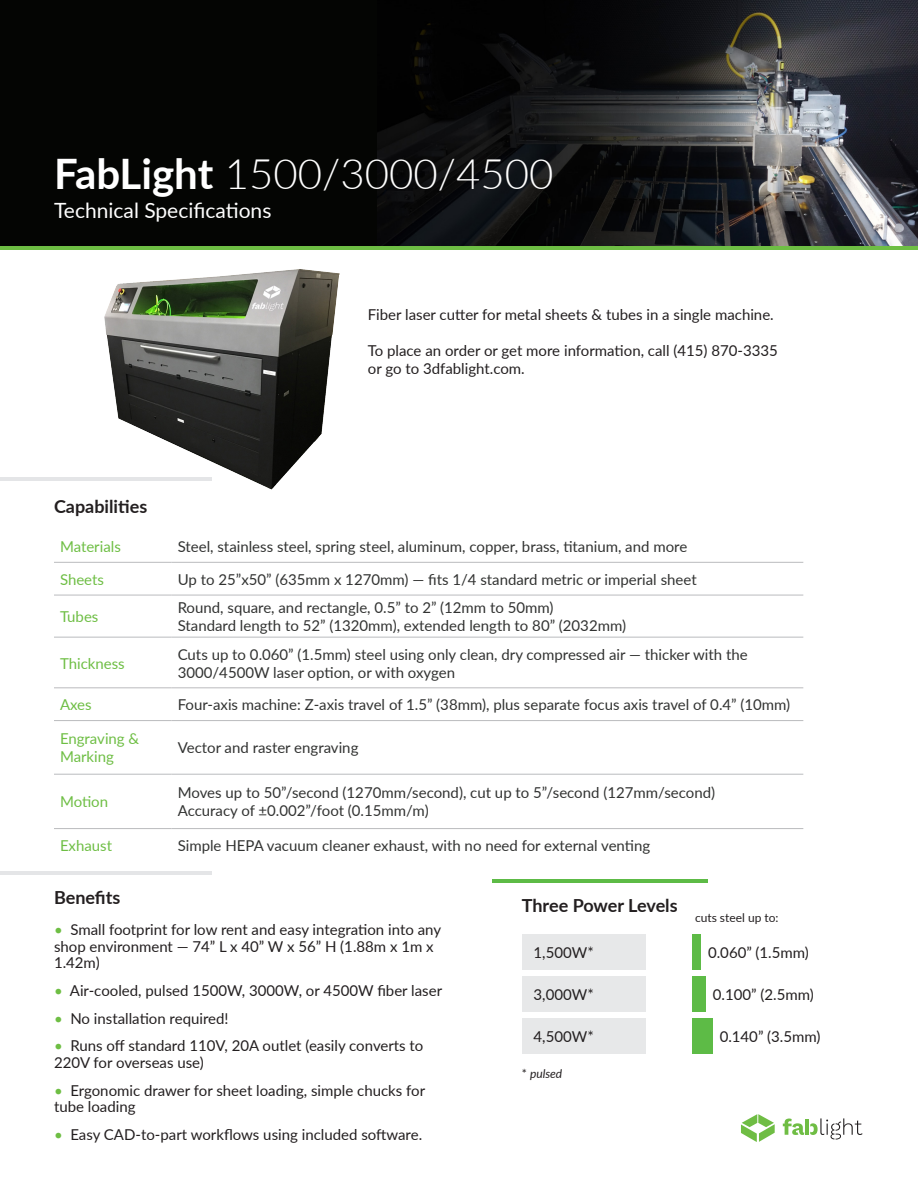
<style>
.page{position:relative;width:918px;height:1188px;background:#fff}
.page>*{position:absolute;margin:0;border:0;box-sizing:border-box;transform-origin:0 0}
.t1{font:300 42px "Lato";color:#fff}
.t2{font:21px "Lato";color:#fff}
.t3{font:700 18px "Lato";color:#231f20}
.t4{font:15px/18px "Lato";color:#323332}
.Paragraph_Style_1{font:15px/16.8px "Lato";color:#231f20}
.t5{font:15px/18px "Lato";color:#6ebe44}
.t6{font:12px "Lato";color:#231f20}
.t7{font:italic 12px "Lato";color:#231f20}
.s1{font-weight:700}
.s2{color:#6ebe44}
.s3{font-style:normal}
</style>
<div class="page">
<hr style="left:493px;top:879px;width:215px;height:4px;background:#5dbb46">
<hr style="left:0;top:871px;width:212px;height:4px;background:#e4e5e7">
<hr style="left:0;top:477px;width:212px;height:4px;background:#e4e5e7">
<div style="left:522px;top:935px;width:123px;height:35px;background:#e7e8e9"></div>
<div style="left:692px;top:935px;width:9px;height:35px;background:#5dbb46"></div>
<div style="left:692px;top:976px;width:13px;height:36px;background:#5dbb46"></div>
<div style="left:692px;top:1018px;width:20px;height:35px;background:#5dbb46"></div>
<div style="left:522px;top:976px;width:123px;height:36px;background:#e7e8e9"></div>
<div style="left:522px;top:1018px;width:123px;height:35px;background:#e7e8e9"></div>
<div style="left:0;top:0;width:918px;height:248px;background:#040503"></div>
<img style="left:377px;top:0;width:541px;height:246px">
<hr style="left:54px;top:562px;width:118px;height:1px;background:#babbbe">
<hr style="left:172px;top:562px;width:631px;height:1px;background:#babbbe">
<hr style="left:54px;top:595px;width:118px;height:1px;background:#babbbe">
<hr style="left:172px;top:595px;width:631px;height:1px;background:#babbbe">
<hr style="left:54px;top:637px;width:118px;height:1px;background:#babbbe">
<hr style="left:172px;top:637px;width:631px;height:1px;background:#babbbe">
<hr style="left:54px;top:688px;width:118px;height:1px;background:#babbbe">
<hr style="left:172px;top:688px;width:631px;height:1px;background:#babbbe">
<hr style="left:54px;top:720px;width:118px;height:1px;background:#babbbe">
<hr style="left:172px;top:720px;width:631px;height:1px;background:#babbbe">
<hr style="left:54px;top:774px;width:118px;height:1px;background:#babbbe">
<hr style="left:172px;top:774px;width:631px;height:1px;background:#babbbe">
<hr style="left:54px;top:828px;width:118px;height:1px;background:#babbbe">
<hr style="left:172px;top:828px;width:631px;height:1px;background:#babbbe">
<hr style="left:0;top:246px;width:918px;height:4px;background:#6ebe44">
<svg style="left:741px;top:1114px;width:34px;height:28px"></svg>
<hr style="left:806px;top:1119px;width:3px;height:16px;background:#6fbd44">
<svg style="left:810px;top:1118px;width:52px;height:22px"></svg>
<svg style="left:783px;top:1119px;width:21px;height:16px"></svg>
<img style="left:104px;top:269px;width:236px;height:221px">
<p class="t1" style="left:54px;top:144px;width:501px"><span class="s1">FabLight</span> 1500/3000/4500</p>
<p class="t2" style="left:54px;top:195px;width:219px">Technical Specifications</p>
<p class="t3" style="left:54px;top:493px;width:95px">Capabilities</p>
<p class="Paragraph_Style_1" style="left:368px;top:305px;width:407px">Fiber laser cutter for metal sheets &amp; tubes in a single machine.</p>
<p class="Paragraph_Style_1" style="left:368px;top:341px;width:412px">To place an order or get more information, call (415) 870-3335</p>
<p class="Paragraph_Style_1" style="left:368px;top:359px;width:158px">or go to 3dfablight.com.</p>
<p class="t5" style="left:60px;top:537px;width:62px">Materials</p>
<p class="t4" style="left:178px;top:537px;width:511px">Steel, stainless steel, spring steel, aluminum, copper, brass, titanium, and more</p>
<p class="t5" style="left:60px;top:570px;width:46px">Sheets</p>
<p class="t4" style="left:178px;top:570px;width:521px">Up to 25”x50” (635mm x 1270mm) — fits 1/4 standard metric or imperial sheet</p>
<p class="t5" style="left:60px;top:607px;width:40px">Tubes</p>
<p class="t4" style="left:178px;top:598px;width:377px">Round, square, and rectangle, 0.5” to 2” (12mm to 50mm)</p>
<p class="t4" style="left:178px;top:616px;width:450px">Standard length to 52” (1320mm), extended length to 80” (2032mm)</p>
<p class="t5" style="left:60px;top:653px;width:66px">Thickness</p>
<p class="t4" style="left:178px;top:644px;width:572px">Cuts up to 0.060” (1.5mm) steel using only clean, dry compressed air — thicker with the<br>3000/4500W laser option, or with oxygen</p>
<p class="t5" style="left:60px;top:695px;width:33px">Axes</p>
<p class="t4" style="left:178px;top:695px;width:614px">Four-axis machine: Z-axis travel of 1.5” (38mm), plus separate focus axis travel of 0.4” (10mm)</p>
<p class="t5" style="left:60px;top:729px;width:81px">Engraving &amp;<br>Marking</p>
<p class="t4" style="left:178px;top:738px;width:182px">Vector and raster engraving</p>
<p class="t5" style="left:60px;top:792px;width:50px">Motion</p>
<p class="t4" style="left:178px;top:783px;width:539px">Moves up to 50”/second (1270mm/second), cut up to 5”/second (127mm/second)</p>
<p class="t4" style="left:178px;top:801px;width:252px">Accuracy of ±0.002”/foot (0.15mm/m)</p>
<p class="t5" style="left:60px;top:836px;width:54px">Exhaust</p>
<p class="t4" style="left:178px;top:836px;width:474px">Simple HEPA vacuum cleaner exhaust, with no need for external venting</p>
<p class="t3" style="left:54px;top:885px;width:68px">Benefits</p>
<p class="Paragraph_Style_1" style="left:54px;top:920px;width:389px"><span class="s2">•</span> Small footprint for low rent and easy integration into any shop environment — 74” L x 40” W x 56” H (1.88m x 1m x<br>1.42m)</p>
<p class="Paragraph_Style_1" style="left:54px;top:982px;width:390px"><span class="s2">•</span> Air-cooled, pulsed 1500W, 3000W, or 4500W fiber laser</p>
<p class="Paragraph_Style_1" style="left:54px;top:1009px;width:176px"><span class="s2">•</span> No installation required!</p>
<p class="Paragraph_Style_1" style="left:54px;top:1037px;width:371px"><span class="s2">•</span> Runs off standard 110V, 20A outlet (easily converts to<br>220V for overseas use)</p>
<p class="Paragraph_Style_1" style="left:54px;top:1081px;width:373px"><span class="s2">•</span> Ergonomic drawer for sheet loading, simple chucks for tube loading</p>
<p class="Paragraph_Style_1" style="left:54px;top:1126px;width:370px"><span class="s2">•</span> Easy CAD-to-part workflows using included software.</p>
<p class="t3" style="left:522px;top:892px;width:157px">Three Power Levels</p>
<p class="t6" style="left:695px;top:909px;width:85px">cuts steel up to:</p>
<p class="Paragraph_Style_1" style="left:534px;top:944px;width:62px">1,500W*</p>
<p class="Paragraph_Style_1" style="left:708px;top:944px;width:102px">0.060” (1.5mm)</p>
<p class="Paragraph_Style_1" style="left:534px;top:986px;width:62px">3,000W*</p>
<p class="Paragraph_Style_1" style="left:534px;top:1027px;width:62px">4,500W*</p>
<p class="t7" style="left:522px;top:1065px;width:42px"><span class="s3">*</span> pulsed</p>
<p class="Paragraph_Style_1" style="left:713px;top:986px;width:102px">0.100” (2.5mm)</p>
<p class="Paragraph_Style_1" style="left:720px;top:1027px;width:102px">0.140” (3.5mm)</p>
</div>
